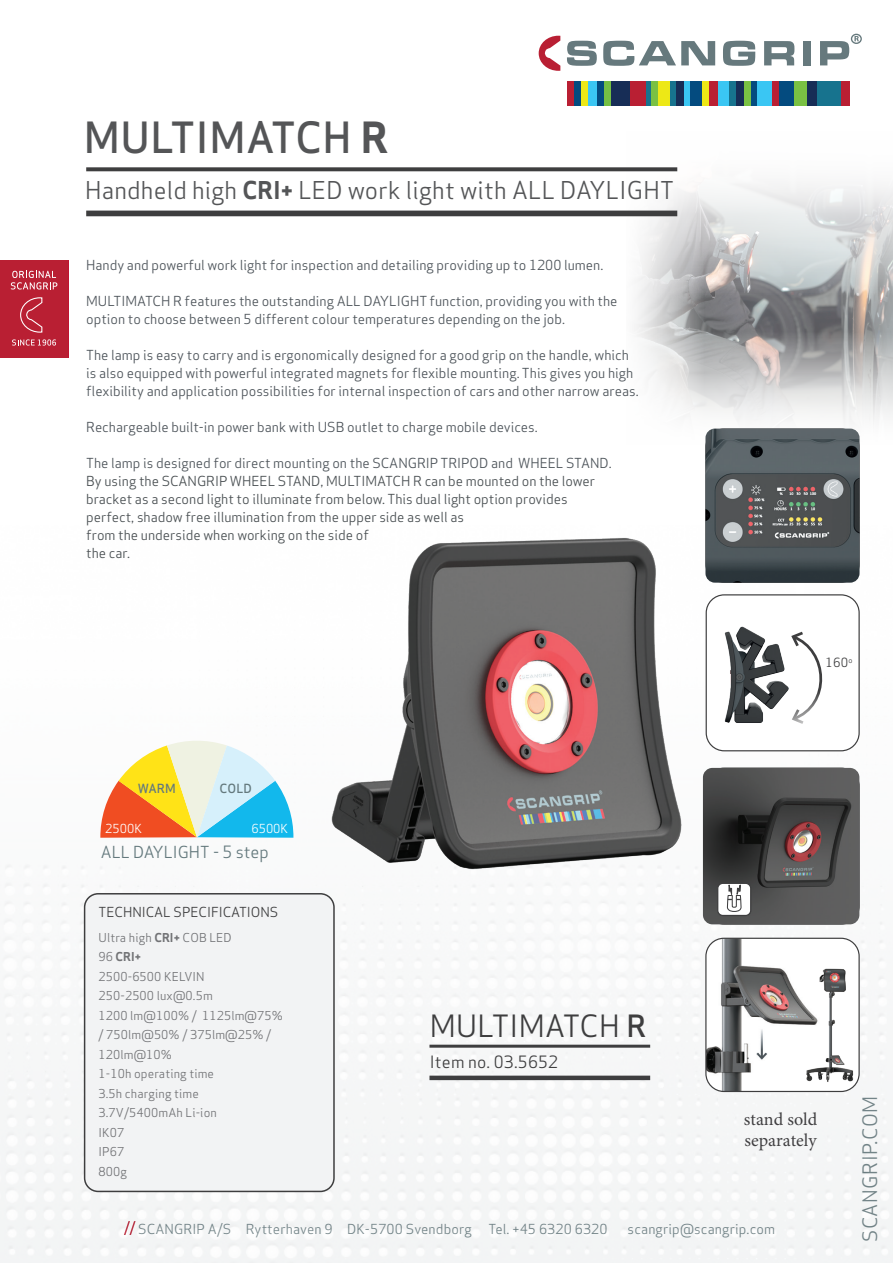
<style>
.page{position:relative;width:893px;height:1263px;background:#fff}
.page>*{position:absolute;margin:0;border:0;box-sizing:border-box;transform-origin:0 0}
.t1{font:500 42px "Apex Sans";letter-spacing:.01em;color:#545557}
.t2{font:30px "Apex Sans";letter-spacing:.01em;color:#3e3e3f}
.t3{font:24px "Apex Sans";letter-spacing:.01em;color:#545557}
.t4{font:19.5px "Apex Sans";letter-spacing:.03em;color:#66797d}
.t5{font:18px/21.6px "Minion Pro";color:#414042}
.t6{font:16.65px "Apex Sans";letter-spacing:.01em;color:#3e3e3f}
.t7{font:16.2px "Apex Sans";color:#64797d}
.t8{font:13.5px/18px "Apex Sans";color:#4d545a}
.t9{font:13.5px "Apex Sans";color:#494f52}
.t10{font:13.5px "Apex Sans";letter-spacing:.01em;color:#66797d}
.t11{font:13.5px "Apex Sans";color:#3e3e3f}
.t12{font:12.45px "Apex Sans";color:#3e3e3f}
.t13{font:500 12.3px "Apex Sans";color:#64797d}
.t14{font:12.15px "Apex Sans";color:#fff}
.t15{font:12px/19.5px "Apex Sans";letter-spacing:.01em;color:#727376}
.t16{font:700 12px "Apex Sans";color:#727376}
.s1{font-weight:700}
.s2{font-size:16.65px}
.s3{font-weight:400}
.s4{font-weight:500}
</style>
<div class="page">
<img style="left:703px;top:294px;width:190px;height:38px">
<img style="left:0;top:569px;width:893px;height:694px">
<svg style="left:527px;top:105px;width:366px;height:189px"></svg>
<svg style="left:539px;top:36px;width:21px;height:35px"></svg>
<svg style="left:567px;top:41px;width:30px;height:25px"></svg>
<svg style="left:603px;top:41px;width:112px;height:25px"></svg>
<svg style="left:723px;top:41px;width:32px;height:25px"></svg>
<svg style="left:764px;top:41px;width:30px;height:24px"></svg>
<div style="left:803px;top:41px;width:8px;height:24px;background:#66797d"></div>
<svg style="left:820px;top:36px;width:39px;height:29px"></svg>
<div style="left:851px;top:34px;width:11px;height:10px;border:1px solid #66797d;border-radius:50%"></div>
<div style="left:571px;top:81px;width:11px;height:24px;background:#044b7f"></div>
<div style="left:610px;top:81px;width:20px;height:24px;background:#172d56"></div>
<div style="left:582px;top:81px;width:6px;height:24px;background:#ede816"></div>
<div style="left:588px;top:81px;width:10px;height:24px;background:#3ac6f3"></div>
<div style="left:597px;top:81px;width:7px;height:24px;background:#044b7f"></div>
<div style="left:645px;top:81px;width:7px;height:24px;background:#17738e"></div>
<div style="left:630px;top:81px;width:15px;height:24px;background:#b91f33"></div>
<div style="left:604px;top:81px;width:6px;height:24px;background:#74bf44"></div>
<div style="left:841px;top:81px;width:9px;height:24px;background:#b91f33"></div>
<div style="left:816px;top:81px;width:25px;height:24px;background:#17738e"></div>
<div style="left:751px;top:81px;width:6px;height:24px;background:#044b7f"></div>
<div style="left:757px;top:81px;width:15px;height:24px;background:#3ac6f3"></div>
<div style="left:807px;top:81px;width:10px;height:24px;background:#172d56"></div>
<div style="left:778px;top:81px;width:16px;height:24px;background:#044b7f"></div>
<div style="left:683px;top:81px;width:7px;height:24px;background:#3ac6f3"></div>
<div style="left:743px;top:81px;width:8px;height:24px;background:#7ac143"></div>
<div style="left:690px;top:81px;width:12px;height:24px;background:#044b7f"></div>
<div style="left:702px;top:81px;width:7px;height:24px;background:#ede816"></div>
<div style="left:735px;top:81px;width:9px;height:24px;background:#172d56"></div>
<div style="left:709px;top:81px;width:9px;height:24px;background:#b91f33"></div>
<div style="left:718px;top:81px;width:11px;height:24px;background:#3ac6f3"></div>
<div style="left:676px;top:81px;width:7px;height:24px;background:#172d56"></div>
<div style="left:669px;top:81px;width:7px;height:24px;background:#17738e"></div>
<div style="left:652px;top:81px;width:6px;height:24px;background:#7ac143"></div>
<div style="left:658px;top:81px;width:11px;height:24px;background:#ede816"></div>
<div style="left:729px;top:81px;width:6px;height:24px;background:#17738e"></div>
<div style="left:772px;top:81px;width:6px;height:24px;background:#b91f33"></div>
<div style="left:567px;top:81px;width:6px;height:24px;background:#b91f33"></div>
<div style="left:794px;top:81px;width:13px;height:24px;background:#7ac143"></div>
<svg style="left:599px;top:119px;width:104px;height:496px"></svg>
<svg style="left:599px;top:332px;width:294px;height:137px"></svg>
<svg style="left:100px;top:739px;width:194px;height:99px"></svg>
<img style="left:706px;top:938px;width:153px;height:153px">
<div style="left:705px;top:938px;width:155px;height:154px;border:1px solid #3e3e3f;border-radius:18px"></div>
<img style="left:800px;top:962px;width:60px;height:124px">
<div style="left:0;top:260px;width:68px;height:97px;background:#b91f33"></div>
<svg style="left:11px;top:271px;width:46px;height:18px"></svg>
<svg style="left:12px;top:339px;width:44px;height:7px"></svg>
<svg style="left:20px;top:297px;width:23px;height:36px"></svg>
<img style="left:299px;top:509px;width:403px;height:397px">
<div style="left:706px;top:595px;width:153px;height:156px;background:#fff;border-radius:18px"></div>
<div style="left:706px;top:594px;width:154px;height:157px;border:1px solid #3e3e3f;border-radius:18px"></div>
<img style="left:704px;top:617px;width:85px;height:118px">
<img style="left:705px;top:429px;width:154px;height:154px">
<img style="left:703px;top:768px;width:156px;height:156px">
<div style="left:718px;top:883px;width:33px;height:32px;background:#fff;border-radius:5px"></div>
<div style="left:717px;top:883px;width:34px;height:33px;border:1px solid #3e3e3f;border-radius:5px"></div>
<svg style="left:727px;top:882px;width:15px;height:30px"></svg>
<svg style="left:791px;top:631px;width:32px;height:93px"></svg>
<div style="left:85px;top:894px;width:249px;height:297px;background:#f2f3f4;border-radius:14px"></div>
<div style="left:84px;top:893px;width:251px;height:299px;border:2px solid #3e3e3f;border-radius:14px"></div>
<div style="left:429px;top:1075px;width:221px;height:5px;background:#3e3e3f"></div>
<hr style="left:429px;top:1045px;width:221px;height:3px;background:#3e3e3f">
<div style="left:86px;top:211px;width:591px;height:5px;background:#3e3e3f"></div>
<svg style="left:86px;top:167px;width:591px;height:4px;background:#4d4d4e"></svg>
<p class="t1" style="left:84px;top:100px;width:306px">MULTIMATCH <span class="s1">R</span></p>
<p class="t3" style="left:85px;top:170px;width:590px">Handheld high <span class="s1">CRI+</span> LED work light with ALL DAYLIGHT</p>
<p class="t8" style="left:86px;top:255px;width:519px">Handy and powerful work light for inspection and detailing providing up to 1200 lumen.</p>
<p class="t8" style="left:86px;top:291px;width:533px">MULTIMATCH R features the outstanding ALL DAYLIGHT function, providing you with the option to choose between 5 different colour temperatures depending on the job.</p>
<p class="t8" style="left:86px;top:345px;width:554px">The lamp is easy to carry and is ergonomically designed for a good grip on the handle, which is also equipped with powerful integrated magnets for flexible mounting. This gives you high flexibility and application possibilities for internal inspection of cars and other narrow areas.</p>
<p class="t8" style="left:86px;top:417px;width:453px">Rechargeable built-in power bank with USB outlet to charge mobile devices.</p>
<p class="t8" style="left:86px;top:453px;width:527px">The lamp is designed for direct mounting on the SCANGRIP TRIPOD and WHEEL STAND.</p>
<p class="t9" style="left:86px;top:470px;width:510px">By using the SCANGRIP WHEEL STAND, MULTIMATCH R can be mounted on the lower</p>
<p class="t9" style="left:86px;top:488px;width:483px">bracket as a second light to illuminate from below. This dual light option provides</p>
<p class="t9" style="left:86px;top:506px;width:379px">perfect, shadow free illumination from the upper side as well as</p>
<p class="t9" style="left:86px;top:524px;width:284px">from the underside when working on the side of</p>
<p class="t9" style="left:86px;top:542px;width:45px">the car.</p>
<p class="t12" style="left:825px;top:652px;width:28px">160<sup>o</sup></p>
<p class="t13" style="left:138px;top:777px;width:39px">WARM</p>
<p class="t13" style="left:220px;top:777px;width:34px">COLD</p>
<p class="t14" style="left:105px;top:818px;width:38px">2500K</p>
<p class="t14" style="left:251px;top:818px;width:38px">6500K</p>
<p class="t7" style="left:101px;top:839px;width:170px">ALL DAYLIGHT <span class="s2">- 5 step</span></p>
<p class="t11" style="left:98px;top:901px;width:181px">TECHNICAL SPECIFICATIONS</p>
<p class="t15" style="left:98px;top:926px;width:135px">Ultra high <span class="s1">CRI+</span> COB LED</p>
<p class="t16" style="left:98px;top:949px;width:44px"><span class="s3">96</span> CRI+</p>
<p class="t15" style="left:98px;top:965px;width:108px">2500-6500 KELVIN</p>
<p class="t15" style="left:98px;top:985px;width:116px">250-2500 lux@0.5m</p>
<p class="t15" style="left:98px;top:1004px;width:186px">1200 lm@100% / 1125lm@75% / 750lm@50% / 375lm@25% /<br>120lm@10%</p>
<p class="t15" style="left:98px;top:1063px;width:117px">1-10h operating time</p>
<p class="t15" style="left:98px;top:1082px;width:102px">3.5h charging time</p>
<p class="t15" style="left:98px;top:1102px;width:120px">3.7V/5400mAh Li-ion</p>
<p class="t15" style="left:98px;top:1121px;width:27px">IK07</p>
<p class="t15" style="left:98px;top:1141px;width:30px">IP67<br>800g</p>
<p class="t2" style="left:430px;top:1001px;width:218px">MULTIMATCH <span class="s4">R</span></p>
<p class="t6" style="left:430px;top:1048px;width:130px">Item no. 03.5652</p>
<h3 class="t5" style="left:744px;top:1108px;width:75px">stand sold separately</h3>
<p class="t10" style="left:138px;top:1218px;width:471px">SCANGRIP A/S Rytterhaven 9 DK-5700 Svendborg Tel. +45 6320 6320</p>
<p class="t10" style="left:628px;top:1218px;width:149px">scangrip@scangrip.com</p>
<p class="t4" style="left:854px;top:1242px;width:148px;rotate:-90deg">SCANGRIP.COM</p>
</div>
